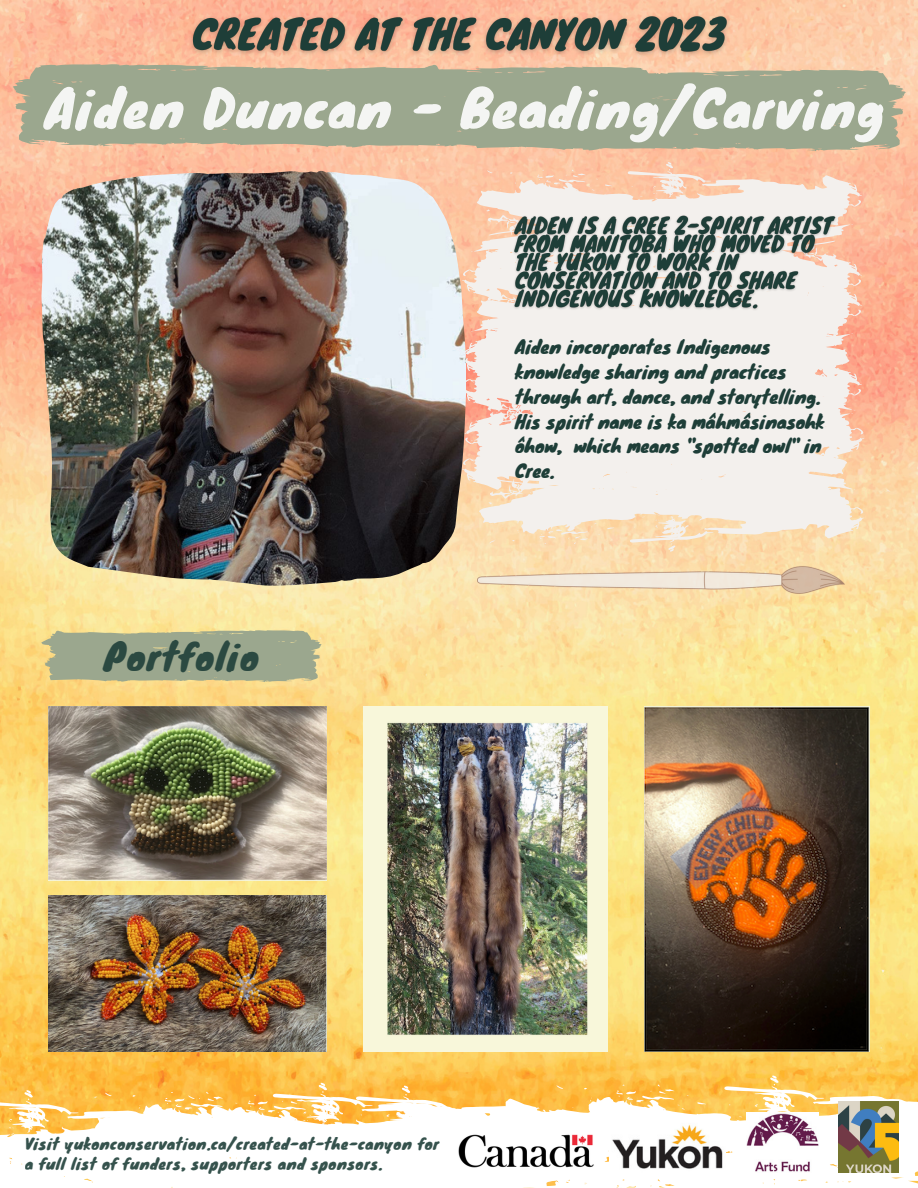
<style>
.page{position:relative;width:918px;height:1188px;background:#fff}
.page>*{position:absolute;margin:0;border:0;box-sizing:border-box;transform-origin:0 0}
.t1{font:51px "Knewave";letter-spacing:.04em;color:#fff}
.t2{font:35.4px "Knewave";letter-spacing:.04em;color:#1e3e38}
.t3{font:18px/24.8px "Knewave";color:#1e3e38}
.t4{font:15px/20.2px "Knewave";letter-spacing:.04em;color:#1e3e38}
</style>
<div class="page">
<img style="left:0;top:0;width:918px;height:1090px">
<img style="left:184px;top:0;width:551px;height:64px">
<svg style="left:13px;top:64px;width:893px;height:87px"></svg>
<svg style="left:466px;top:320px;width:398px;height:232px"></svg>
<svg style="left:462px;top:162px;width:400px;height:110px"></svg>
<svg style="left:466px;top:272px;width:396px;height:231px;fill:#f3f0ed"></svg>
<img style="left:41px;top:171px;width:425px;height:414px">
<img style="left:49px;top:706px;width:278px;height:174px">
<img style="left:645px;top:706px;width:225px;height:345px">
<img style="left:363px;top:706px;width:244px;height:345px">
<img style="left:49px;top:895px;width:278px;height:157px">
<svg style="left:75px;top:1083px;width:451px;height:7px"></svg>
<svg style="left:526px;top:1075px;width:392px;height:113px"></svg>
<svg style="left:158px;top:1086px;width:478px;height:102px"></svg>
<svg style="left:0;top:1090px;width:259px;height:98px"></svg>
<img style="left:746px;top:1112px;width:72px;height:61px">
<img style="left:610px;top:1122px;width:115px;height:51px">
<img style="left:456px;top:1130px;width:141px;height:42px">
<img style="left:839px;top:1102px;width:59px;height:71px">
<img style="left:508px;top:205px;width:333px;height:115px">
<img style="left:478px;top:562px;width:366px;height:32px">
<svg style="left:41px;top:630px;width:280px;height:52px"></svg>
<h1 class="t1" style="left:45px;top:67px;width:841px">Aiden Duncan - Beading/Carving</h1>
<h2 class="t2" style="left:104px;top:627px;width:156px">Portfolio</h2>
<p class="t3" style="left:515px;top:334px;width:311px">Aiden incorporates Indigenous knowledge sharing and practices through art, dance, and storytelling.<br>His spirit name is ka mâhmâsinasohk ôhow, which means "spotted owl" in<br>Cree.</p>
<p class="t4" style="left:25px;top:1133px;width:415px">Visit yukonconservation.ca/created-at-the-canyon for a full list of funders, supporters and sponsors.</p>
</div>
